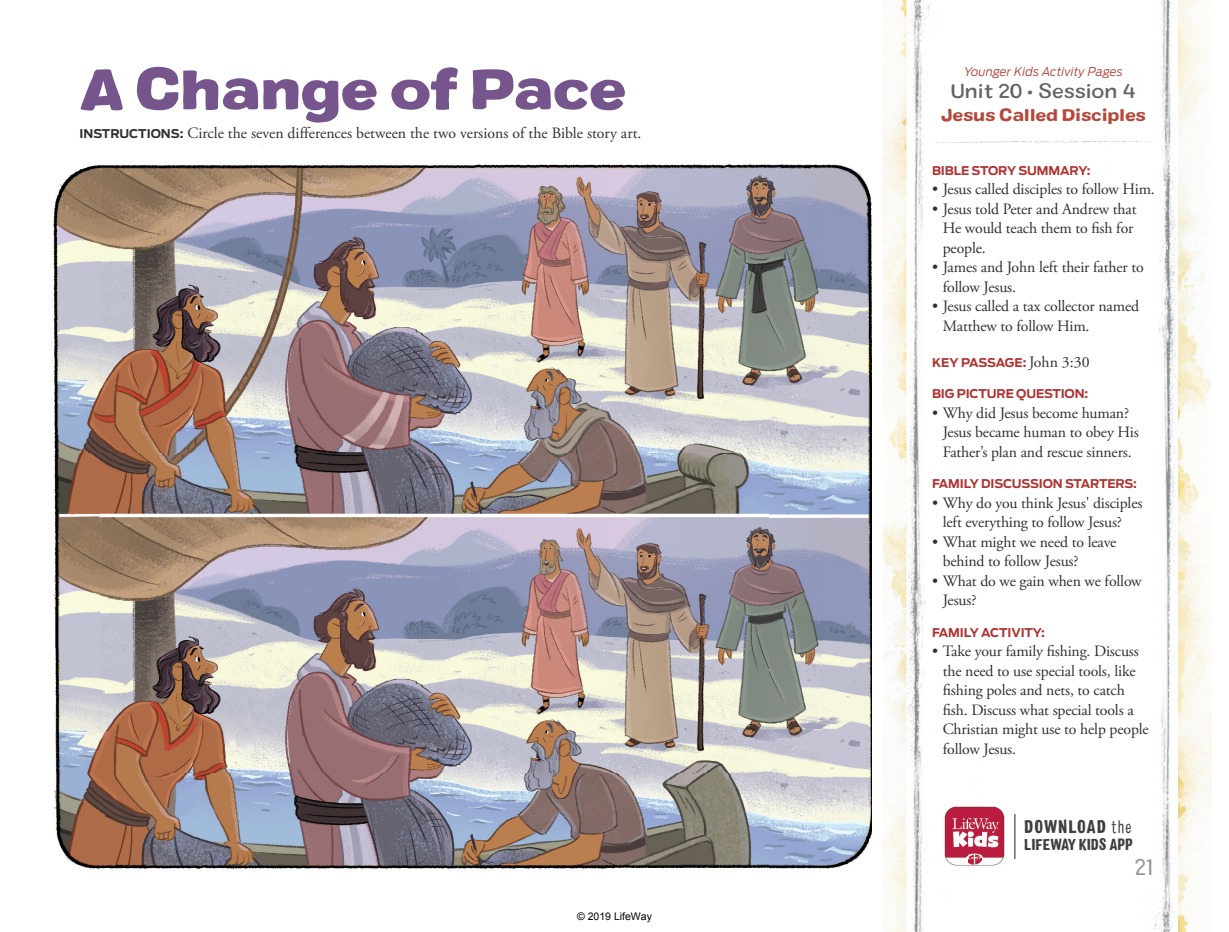
<style>
.page{position:relative;width:1229px;height:932px;background:#fff}
.page>*{position:absolute;margin:0;border:0;box-sizing:border-box;transform-origin:0 0}
.t1{font:900 expanded 54px "Colby";letter-spacing:-.025em;color:#76548c}
.t2{font:22.5px "Colby St Reg";color:#939598}
.t3{font:500 expanded 19.5px "Colby";color:#636366}
.t4{font:900 condensed 18.15px "Colby";letter-spacing:.06em;color:#3e3e3f}
.t5{font:16.5px "Colby Ex Bld";letter-spacing:-.015em;color:#b6493b}
.t6{font:15.75px/19.5px "Adobe Garamond Pro";letter-spacing:-.01em;color:#312f30}
.t7{font:900 condensed 15.75px "Colby";color:#3e3e3f}
.t8{font:700 12px "Antenna";letter-spacing:-.01em;color:#af3331}
.t9{font:italic 300 12px "Antenna";letter-spacing:.01em;color:#b23e36}
.t10{font:10.5px "Arial";color:#000}
.s1{font-family:"Antenna";font-weight:700;font-size:12px}
.s2{font-family:"Adobe Garamond Pro";font-weight:400;font-size:15.75px;color:#312f30}
.s3{font-weight:300}
</style>
<div class="page">
<img style="left:1103px;top:0;width:108px;height:932px">
<img style="left:882px;top:0;width:99px;height:932px">
<img style="left:53px;top:146px;width:818px;height:725px">
<img style="left:940px;top:802px;width:65px;height:67px">
<hr style="left:1014px;top:814px;width:1px;height:45px;background:#231f20">
<svg style="left:935px;top:141px;width:216px;height:2px"></svg>
<h1 class="t1" style="left:80px;top:52px;width:549px">A Change of Pace</h1>
<p class="t6" style="left:80px;top:124px;width:563px"><span class="s1">INSTRUCTIONS:</span> Circle the seven differences between the two versions of the Bible story art.</p>
<p class="t10" style="left:577px;top:909px;width:76px">© 2019 LifeWay</p>
<p class="t9" style="left:964px;top:63px;width:160px">Younger Kids Activity Pages</p>
<p class="t3" style="left:950px;top:79px;width:187px">Unit 20 • Session 4</p>
<p class="t5" style="left:940px;top:104px;width:207px">Jesus Called Disciples</p>
<p class="t8" style="left:932px;top:163px;width:160px">BIBLE STORY SUMMARY:</p>
<p class="t6" style="left:932px;top:180px;width:224px">• Jesus called disciples to follow Him.</p>
<p class="t6" style="left:942px;top:199px;width:195px;text-indent:-11px">• Jesus told Peter and Andrew that<br>He would teach them to fish for people.</p>
<p class="t6" style="left:942px;top:258px;width:202px;text-indent:-11px">• James and John left their father to follow Jesus.</p>
<p class="t6" style="left:942px;top:297px;width:198px;text-indent:-11px">• Jesus called a tax collector named<br>Matthew to follow Him.</p>
<p class="t8" style="left:932px;top:355px;width:159px">KEY PASSAGE: <span class="s2">John 3:30</span></p>
<p class="t8" style="left:932px;top:387px;width:158px">BIG PICTURE QUESTION:</p>
<p class="t6" style="left:942px;top:403px;width:197px;text-indent:-11px">• Why did Jesus become human?<br>Jesus became human to obey His<br>Father’s plan and rescue sinners.</p>
<p class="t8" style="left:932px;top:477px;width:206px">FAMILY DISCUSSION STARTERS:</p>
<p class="t6" style="left:942px;top:493px;width:201px;text-indent:-11px">• Why do you think Jesus' disciples left everything to follow Jesus?</p>
<p class="t6" style="left:942px;top:532px;width:175px;text-indent:-11px">• What might we need to leave behind to follow Jesus?</p>
<p class="t6" style="left:942px;top:571px;width:200px;text-indent:-11px">• What do we gain when we follow<br>Jesus?</p>
<p class="t8" style="left:932px;top:625px;width:114px">FAMILY ACTIVITY:</p>
<p class="t6" style="left:942px;top:642px;width:207px;text-indent:-11px">• Take your family fishing. Discuss the need to use special tools, like fishing poles and nets, to catch fish. Discuss what special tools a<br>Christian might use to help people follow Jesus.</p>
<p class="t4" style="left:1024px;top:815px;width:109px">DOWNLOAD <span class="s3">the</span></p>
<p class="t7" style="left:1024px;top:834px;width:110px">LIFEWAY KIDS APP</p>
<h2 class="t2" style="left:1134px;top:853px;width:20px">21</h2>
</div>
